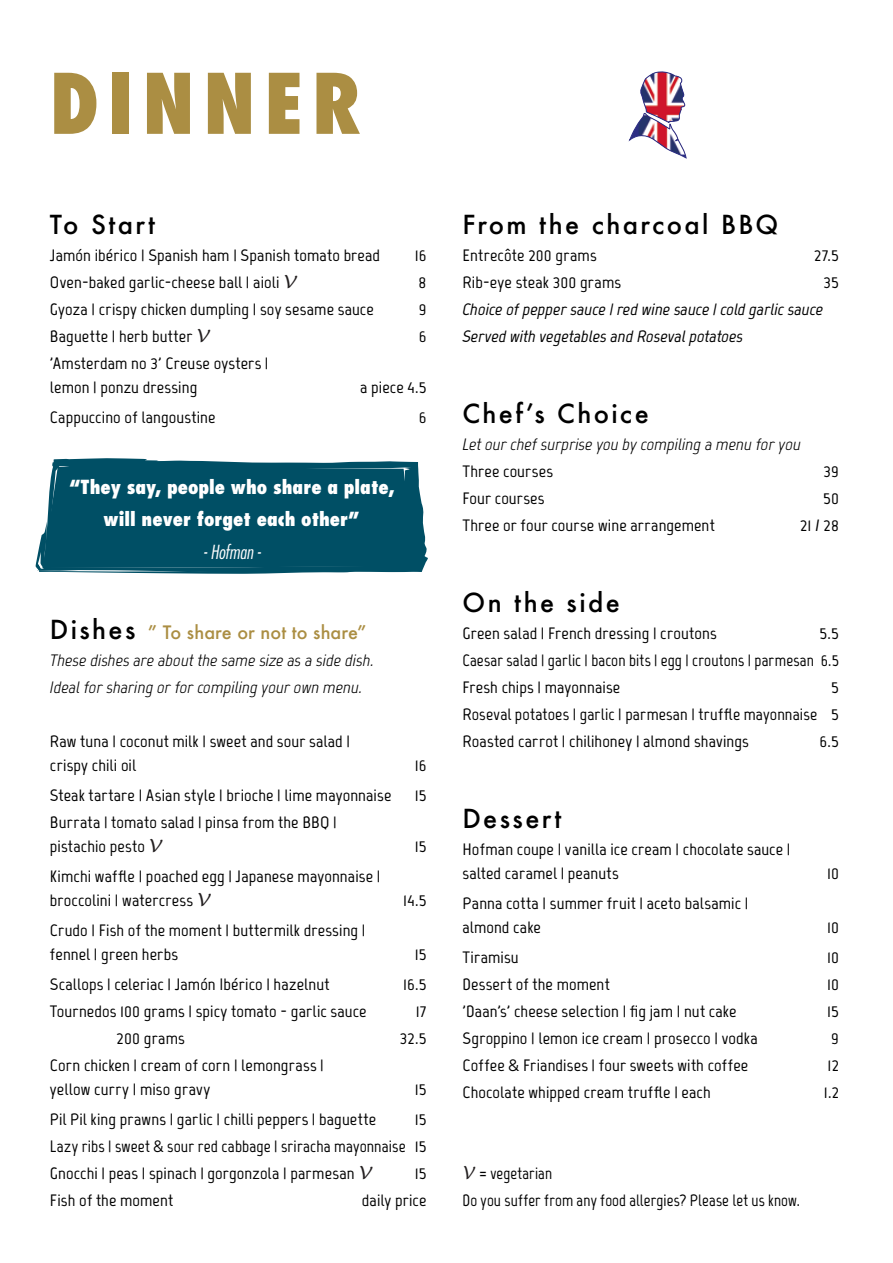
<style>
.page{position:relative;width:893px;height:1263px;background:#fff}
.page>*{position:absolute;margin:0;border:0;box-sizing:border-box;transform-origin:0 0}
.t1{font:800 condensed 81px "Futura";letter-spacing:.115em;color:#ab8e43}
.t2{font:500 25.5px "Futura";letter-spacing:.09em;color:#000}
.t3{font:800 condensed 18.9px/32.4px "Futura Std";color:#fff;text-align:center}
.t4{font:italic 300 condensed 18.9px "Futura Std";color:#fff}
.t5{font:500 18px "Futura";letter-spacing:.005em;color:#ab8e43}
.t6{font:700 16.5px/24px "Marvel";letter-spacing:.01em;color:#000;scale:1.1 1}
.t7{font:italic 16.5px/27px "Marvel";letter-spacing:.005em;color:#000;scale:1.1 1}
.t8{font:italic 700 16.5px/27px "Marvel";color:#000;scale:1.1 1}
.t9{font:700 16.5px/27px "Marvel";letter-spacing:.01em;color:#000}
.s1{font-family:"Lucida Handwriting";font-weight:400;font-style:italic;color:#231f20}
.s2{font-size:25.5px;color:#000}
</style>
<div class="page">
<svg style="left:629px;top:71px;width:57px;height:87px"></svg>
<svg style="left:35px;top:458px;width:393px;height:116px;fill:#004f65"></svg>
<div style="left:43px;top:467px;width:371px;height:101px;background:#004f65"></div>
<h1 class="t1" style="left:50px;top:49px;width:313px">DINNER</h1>
<h2 class="t2" style="left:50px;top:207px;width:107px">To Start</h2>
<p class="t6" style="left:50px;top:244px;width:302px">Jamón ibérico | Spanish ham | Spanish tomato bread</p>
<p class="t6" style="left:415px;top:244px;width:12px">16</p>
<p class="t6" style="left:50px;top:271px;width:225px">Oven-baked garlic-cheese ball | aioli <span class="s1">V</span></p>
<p class="t6" style="left:419px;top:271px;width:9px">8</p>
<p class="t6" style="left:50px;top:298px;width:296px">Gyoza | crispy chicken dumpling | soy sesame sauce</p>
<p class="t6" style="left:419px;top:298px;width:9px">9</p>
<p class="t6" style="left:50px;top:325px;width:145px">Baguette | herb butter <span class="s1">V</span></p>
<p class="t6" style="left:419px;top:325px;width:8px">6</p>
<p class="t6" style="left:50px;top:352px;width:200px">'Amsterdam no 3' Creuse oysters | lemon | ponzu dressing</p>
<p class="t6" style="left:360px;top:376px;width:62px">a piece 4.5</p>
<p class="t6" style="left:50px;top:406px;width:152px">Cappuccino of langoustine</p>
<p class="t6" style="left:419px;top:406px;width:8px">6</p>
<p class="t3" style="left:69px;top:471px;width:327px">“They say, people who share a plate, will never forget each other”</p>
<p class="t4" style="left:203px;top:540px;width:58px">- Hofman -</p>
<p class="t5" style="left:50px;top:620px;width:318px"><span class="s2">Dishes</span> ” To share or not to share”</p>
<p class="t7" style="left:50px;top:647px;width:296px">These dishes are about the same size as a side dish.<br>Ideal for sharing or for compiling your own menu.</p>
<p class="t6" style="left:50px;top:730px;width:274px">Raw tuna | coconut milk | sweet and sour salad | crispy chili oil</p>
<p class="t6" style="left:415px;top:754px;width:12px">16</p>
<p class="t6" style="left:50px;top:784px;width:312px">Steak tartare | Asian style | brioche | lime mayonnaise</p>
<p class="t6" style="left:415px;top:784px;width:12px">15</p>
<p class="t6" style="left:50px;top:811px;width:262px">Burrata | tomato salad | pinsa from the BBQ | pistachio pesto <span class="s1">V</span></p>
<p class="t6" style="left:415px;top:835px;width:12px">15</p>
<p class="t6" style="left:50px;top:865px;width:302px">Kimchi waffle | poached egg | Japanese mayonnaise | broccolini | watercress <span class="s1">V</span></p>
<p class="t6" style="left:50px;top:919px;width:288px">Crudo | Fish of the moment | buttermilk dressing | fennel | green herbs</p>
<p class="t6" style="left:403px;top:889px;width:23px">14.5</p>
<p class="t6" style="left:415px;top:943px;width:12px">15</p>
<p class="t6" style="left:50px;top:973px;width:256px">Scallops | celeriac | Jamón Ibérico | hazelnut</p>
<p class="t6" style="left:403px;top:973px;width:23px">16.5</p>
<p class="t6" style="left:50px;top:1000px;width:289px">Tournedos 100 grams | spicy tomato - garlic sauce</p>
<p class="t6" style="left:416px;top:1000px;width:11px">17</p>
<p class="t6" style="left:117px;top:1027px;width:64px">200 grams</p>
<p class="t6" style="left:400px;top:1027px;width:26px">32.5</p>
<p class="t6" style="left:50px;top:1054px;width:250px">Corn chicken | cream of corn | lemongrass | yellow curry | miso gravy</p>
<p class="t6" style="left:415px;top:1078px;width:12px">15</p>
<p class="t6" style="left:50px;top:1108px;width:298px">Pil Pil king prawns | garlic | chilli peppers | baguette</p>
<p class="t6" style="left:50px;top:1106px;width:344px;line-height:27px;text-align:justify;text-indent:365px">15<br>Lazy ribs | sweet &amp; sour red cabbage | sriracha mayonnaise 15<br>Gnocchi | peas | spinach | gorgonzola | parmesan <span class="s1">V</span></p>
<p class="t6" style="left:415px;top:1162px;width:12px">15</p>
<p class="t6" style="left:50px;top:1189px;width:113px">Fish of the moment</p>
<p class="t6" style="left:362px;top:1189px;width:60px">daily price</p>
<h2 class="t2" style="left:462px;top:207px;width:317px">From the charcoal BBQ</h2>
<p class="t6" style="left:462px;top:244px;width:123px">Entrecôte 200 grams</p>
<p class="t6" style="left:814px;top:244px;width:24px">27.5</p>
<p class="t6" style="left:462px;top:271px;width:146px">Rib-eye steak 300 grams</p>
<p class="t6" style="left:823px;top:271px;width:16px">35</p>
<p class="t8" style="left:462px;top:296px;width:330px">Choice of pepper sauce | red wine sauce | cold garlic sauce<br>Served with vegetables and Roseval potatoes</p>
<h2 class="t2" style="left:462px;top:396px;width:188px">Chef’s Choice</h2>
<p class="t7" style="left:462px;top:431px;width:309px">Let our chef surprise you by compiling a menu for you</p>
<p class="t6" style="left:462px;top:460px;width:84px">Three courses</p>
<p class="t6" style="left:823px;top:460px;width:16px">39</p>
<p class="t6" style="left:462px;top:486px;width:76px">Four courses</p>
<p class="t6" style="left:823px;top:486px;width:16px">50</p>
<p class="t6" style="left:462px;top:513px;width:231px">Three or four course wine arrangement</p>
<p class="t6" style="left:800px;top:513px;width:37px">21 / 28</p>
<h2 class="t2" style="left:462px;top:585px;width:159px">On the side</h2>
<p class="t6" style="left:462px;top:622px;width:233px">Green salad | French dressing | croutons</p>
<p class="t6" style="left:462px;top:620px;width:344px;line-height:27px;text-align:justify;text-indent:357px">5.5<br>Caesar salad | garlic | bacon bits | egg | croutons | parmesan 6.5<br>Fresh chips | mayonnaise</p>
<p class="t6" style="left:462px;top:674px;width:344px;line-height:27px;text-align:justify;text-indent:369px">5<br>Roseval potatoes | garlic | parmesan | truffle mayonnaise 5<br>Roasted carrot | chilihoney | almond shavings</p>
<p class="t6" style="left:820px;top:730px;width:19px">6.5</p>
<h2 class="t2" style="left:462px;top:801px;width:101px">Dessert</h2>
<p class="t6" style="left:462px;top:838px;width:300px">Hofman coupe | vanilla ice cream | chocolate sauce | salted caramel | peanuts</p>
<p class="t6" style="left:462px;top:892px;width:261px">Panna cotta | summer fruit | aceto balsamic | almond cake</p>
<p class="t6" style="left:827px;top:862px;width:12px">10</p>
<p class="t6" style="left:827px;top:916px;width:12px">10</p>
<p class="t6" style="left:462px;top:946px;width:53px">Tiramisu</p>
<p class="t6" style="left:827px;top:946px;width:12px">10</p>
<p class="t6" style="left:462px;top:973px;width:135px">Dessert of the moment</p>
<p class="t6" style="left:827px;top:973px;width:12px">10</p>
<p class="t6" style="left:462px;top:1000px;width:251px">'Daan's' cheese selection | fig jam | nut cake</p>
<p class="t6" style="left:827px;top:1000px;width:12px">15</p>
<p class="t6" style="left:462px;top:1027px;width:270px">Sgroppino | lemon ice cream | prosecco | vodka</p>
<p class="t6" style="left:831px;top:1027px;width:9px">9</p>
<p class="t6" style="left:462px;top:1053px;width:261px">Coffee &amp; Friandises | four sweets with coffee</p>
<p class="t6" style="left:827px;top:1053px;width:12px">12</p>
<p class="t6" style="left:462px;top:1080px;width:227px">Chocolate whipped cream truffle | each</p>
<p class="t6" style="left:824px;top:1080px;width:15px">1.2</p>
<p class="t9" style="left:462px;top:1160px;width:339px"><span class="s1">V</span> = vegetarian<br>Do you suffer from any food allergies? Please let us know.</p>
</div>
